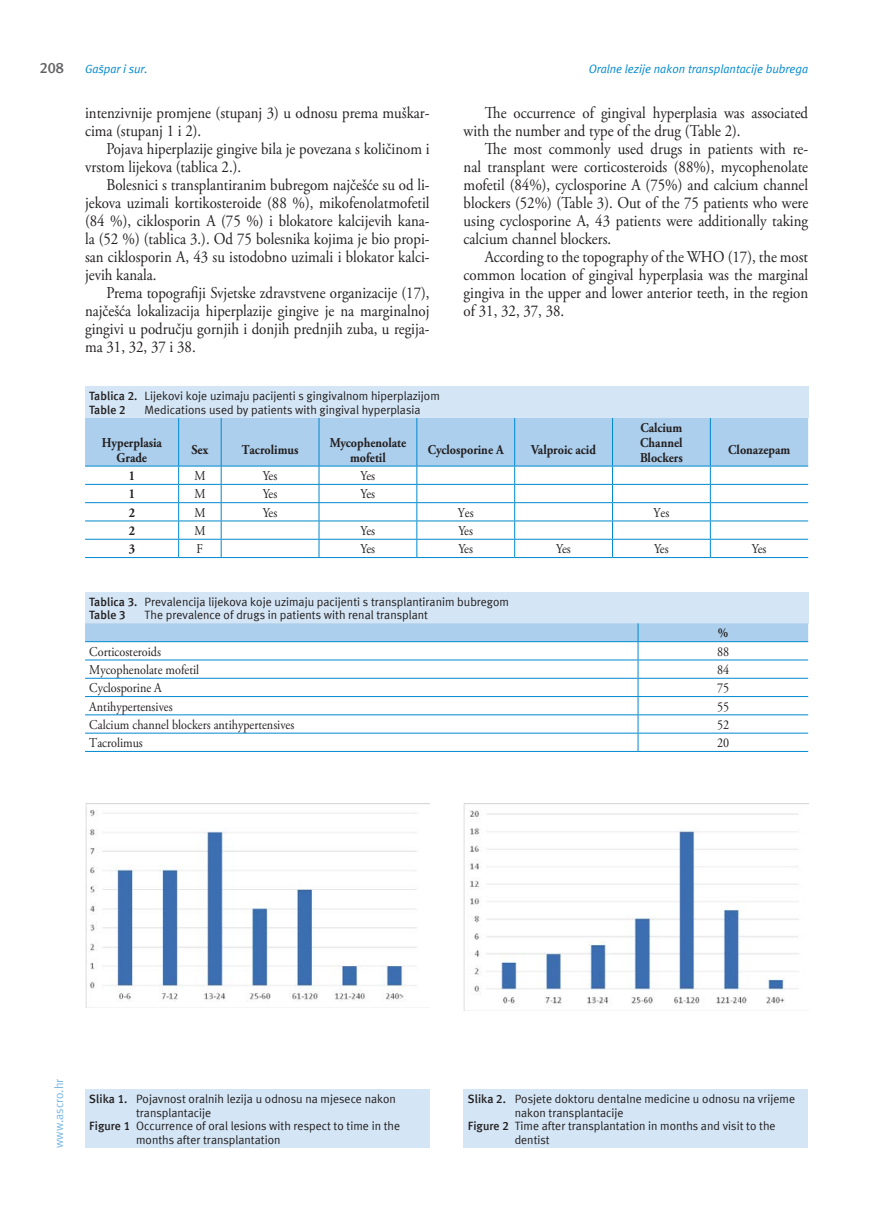
<style>
.page{position:relative;width:872px;height:1212px;background:#fff}
.page>*{position:absolute;margin:0;border:0;box-sizing:border-box;transform-origin:0 0}
.t1{font:16.5px/18px "Adobe Garamond Pro";color:#231f20;text-align:justify;scale:.9 1}
.t2{font:700 15px "Meta ASC";color:#636366}
.t3{font:13.5px "Adobe Garamond Pro";color:#231f20;scale:.9 1}
.t4{font:700 13.5px/15px "Adobe Garamond Pro";color:#231f20;text-align:center;scale:.9 1}
.t5{font:12px/13.5px "Meta ASC";color:#231f20}
.t6{font:italic 12px "Meta ASC";color:#0089cf}
.t7{font:12px "Meta ASC";color:#77b6e4}
.s1{font-weight:700}
</style>
<div class="page">
<svg style="left:85px;top:418px;width:723px;height:139px"></svg>
<hr style="left:85px;top:557px;width:94px;height:1px;background:#0089cf">
<hr style="left:179px;top:557px;width:42px;height:1px;background:#0089cf">
<hr style="left:221px;top:557px;width:98px;height:1px;background:#0089cf">
<hr style="left:319px;top:557px;width:98px;height:1px;background:#0089cf">
<hr style="left:417px;top:557px;width:97px;height:1px;background:#0089cf">
<hr style="left:514px;top:557px;width:98px;height:1px;background:#0089cf">
<hr style="left:612px;top:557px;width:98px;height:1px;background:#0089cf">
<hr style="left:710px;top:557px;width:98px;height:1px;background:#0089cf">
<div style="left:85px;top:386px;width:723px;height:32px;background:#d4e6f6"></div>
<div style="left:85px;top:592px;width:723px;height:31px;background:#d4e6f6"></div>
<svg style="left:85px;top:623px;width:723px;height:128px"></svg>
<hr style="left:85px;top:751px;width:553px;height:1px;background:#0089cf">
<hr style="left:638px;top:751px;width:170px;height:1px;background:#0089cf">
<div style="left:85px;top:1090px;width:344px;height:58px;background:#d4e6f6"></div>
<div style="left:463px;top:1090px;width:345px;height:58px;background:#d4e6f6"></div>
<img style="left:85px;top:804px;width:332px;height:203px">
<img style="left:463px;top:804px;width:336px;height:206px">
<p class="t2" style="left:40px;top:59px;width:26px">208</p>
<p class="t6" style="left:589px;top:62px;width:221px">Oralne lezije nakon transplantacije bubrega</p>
<p class="t6" style="left:85px;top:62px;width:64px">Gašpar i sur.</p>
<p class="t1" style="left:85px;top:105px;width:384px">intenzivnije promjene (stupanj 3) u odnosu prema muškar&shy;cima (stupanj 1 i 2).</p>
<p class="t1" style="left:85px;top:141px;width:384px;text-indent:21px">Pojava hiperplazije gingive bila je povezana s količinom i vrstom lijekova (tablica 2.).</p>
<p class="t1" style="left:85px;top:177px;width:384px;text-indent:21px">Bolesnici s transplantiranim bubregom najčešće su od li&shy;jekova uzimali kortikosteroide (88 %), mikofenolatmofetil (84 %), ciklosporin A (75 %) i blokatore kalcijevih kana&shy;la (52 %) (tablica 3.). Od 75 bolesnika kojima je bio propi&shy;san ciklosporin A, 43 su istodobno uzimali i blokator kalci&shy;jevih kanala.</p>
<p class="t1" style="left:85px;top:285px;width:384px;text-indent:21px">Prema topografiji Svjetske zdravstvene organizacije (17), najčešća lokalizacija hiperplazije gingive je na marginalnoj gingivi u području gornjih i donjih prednjih zuba, u regija&shy;ma 31, 32, 37 i 38.</p>
<p class="t1" style="left:463px;top:105px;width:384px;text-indent:21px">The occurrence of gingival hyperplasia was associated with the number and type of the drug (Table 2).</p>
<p class="t1" style="left:463px;top:141px;width:384px;text-indent:21px">The most commonly used drugs in patients with re&shy;nal transplant were corticosteroids (88%), mycophenolate mofetil (84%), cyclosporine A (75%) and calcium channel blockers (52%) (Table 3). Out of the 75 patients who were using cyclosporine A, 43 patients were additionally taking calcium channel blockers.</p>
<p class="t1" style="left:463px;top:249px;width:384px;text-indent:21px">According to the topography of the WHO (17), the most common location of gingival hyperplasia was the marginal gingiva in the upper and lower anterior teeth, in the region of 31, 32, 37, 38.</p>
<p class="t5" style="left:89px;top:389px;width:352px"><span class="s1">Tablica 2.</span> Lijekovi koje uzimaju pacijenti s gingivalnom hiperplazijom<br><span class="s1">Table 2</span></p>
<p class="t5" style="left:145px;top:402px;width:277px">Medications used by patients with gingival hyperplasia</p>
<p class="t4" style="left:102px;top:435px;width:68px">Hyperplasia<br>Grade</p>
<p class="t4" style="left:191px;top:443px;width:20px">Sex</p>
<p class="t4" style="left:242px;top:443px;width:64px">Tacrolimus</p>
<p class="t4" style="left:330px;top:435px;width:86px">Mycophenolate mofetil</p>
<p class="t4" style="left:428px;top:443px;width:86px">Cyclosporine A</p>
<p class="t4" style="left:531px;top:443px;width:73px">Valproic acid</p>
<p class="t4" style="left:640px;top:420px;width:49px;text-align:justify">Calcium Channel Blockers</p>
<p class="t4" style="left:728px;top:443px;width:70px">Clonazepam</p>
<p class="t4" style="left:129px;top:468px;width:9px">1</p>
<p class="t3" style="left:194px;top:468px;width:14px">M</p>
<p class="t3" style="left:263px;top:468px;width:18px">Yes</p>
<p class="t3" style="left:360px;top:468px;width:18px">Yes</p>
<p class="t4" style="left:129px;top:487px;width:9px">1</p>
<p class="t3" style="left:194px;top:486px;width:14px">M</p>
<p class="t3" style="left:263px;top:486px;width:18px">Yes</p>
<p class="t3" style="left:360px;top:486px;width:18px">Yes</p>
<p class="t4" style="left:129px;top:505px;width:9px">2</p>
<p class="t3" style="left:194px;top:504px;width:14px">M</p>
<p class="t3" style="left:263px;top:504px;width:18px">Yes</p>
<p class="t3" style="left:458px;top:504px;width:19px">Yes</p>
<p class="t3" style="left:653px;top:504px;width:19px">Yes</p>
<p class="t4" style="left:129px;top:523px;width:9px">2</p>
<p class="t3" style="left:194px;top:523px;width:14px">M</p>
<p class="t3" style="left:360px;top:523px;width:18px">Yes</p>
<p class="t3" style="left:458px;top:523px;width:18px">Yes</p>
<p class="t4" style="left:129px;top:542px;width:9px">3</p>
<p class="t3" style="left:197px;top:541px;width:9px">F</p>
<p class="t3" style="left:360px;top:541px;width:18px">Yes</p>
<p class="t3" style="left:458px;top:541px;width:18px">Yes</p>
<p class="t3" style="left:556px;top:541px;width:18px">Yes</p>
<p class="t3" style="left:654px;top:541px;width:18px">Yes</p>
<p class="t3" style="left:752px;top:541px;width:18px">Yes</p>
<p class="t5" style="left:89px;top:594px;width:421px"><span class="s1">Tablica 3.</span> Prevalencija lijekova koje uzimaju pacijenti s transplantiranim bubregom<br><span class="s1">Table 3</span></p>
<p class="t5" style="left:145px;top:608px;width:285px">The prevalence of drugs in patients with renal transplant</p>
<p class="t4" style="left:718px;top:626px;width:13px">%</p>
<p class="t3" style="left:89px;top:643px;width:81px">Corticosteroids</p>
<p class="t3" style="left:717px;top:643px;width:15px">88</p>
<p class="t3" style="left:89px;top:662px;width:124px">Mycophenolate mofetil</p>
<p class="t3" style="left:717px;top:662px;width:15px">84</p>
<p class="t3" style="left:89px;top:680px;width:82px">Cyclosporine A</p>
<p class="t3" style="left:717px;top:680px;width:15px">75</p>
<p class="t3" style="left:89px;top:698px;width:94px">Antihypertensives</p>
<p class="t3" style="left:717px;top:698px;width:15px">55</p>
<p class="t3" style="left:89px;top:716px;width:229px">Calcium channel blockers antihypertensives</p>
<p class="t3" style="left:717px;top:716px;width:15px">52</p>
<p class="t3" style="left:89px;top:735px;width:61px">Tacrolimus</p>
<p class="t3" style="left:717px;top:735px;width:15px">20</p>
<p class="t7" style="left:52px;top:1148px;width:71px;rotate:-90deg">www.ascro.hr</p>
<p class="t5" style="left:89px;top:1092px;width:308px"><span class="s1">Slika 1.</span> Pojavnost oralnih lezija u odnosu na mjesece nakon</p>
<p class="t5" style="left:136px;top:1106px;width:77px">transplantacije</p>
<p class="t5" style="left:89px;top:1119px;width:312px"><span class="s1">Figure 1</span> Occurrence of oral lesions with respect to time in the</p>
<p class="t5" style="left:136px;top:1133px;width:146px">months after transplantation</p>
<p class="t5" style="left:468px;top:1092px;width:329px"><span class="s1">Slika 2.</span> Posjete doktoru dentalne medicine u odnosu na vrijeme</p>
<p class="t5" style="left:514px;top:1106px;width:110px">nakon transplantacije</p>
<p class="t5" style="left:468px;top:1119px;width:309px"><span class="s1">Figure 2</span> Time after transplantation in months and visit to the</p>
<p class="t5" style="left:514px;top:1133px;width:37px">dentist</p>
</div>
